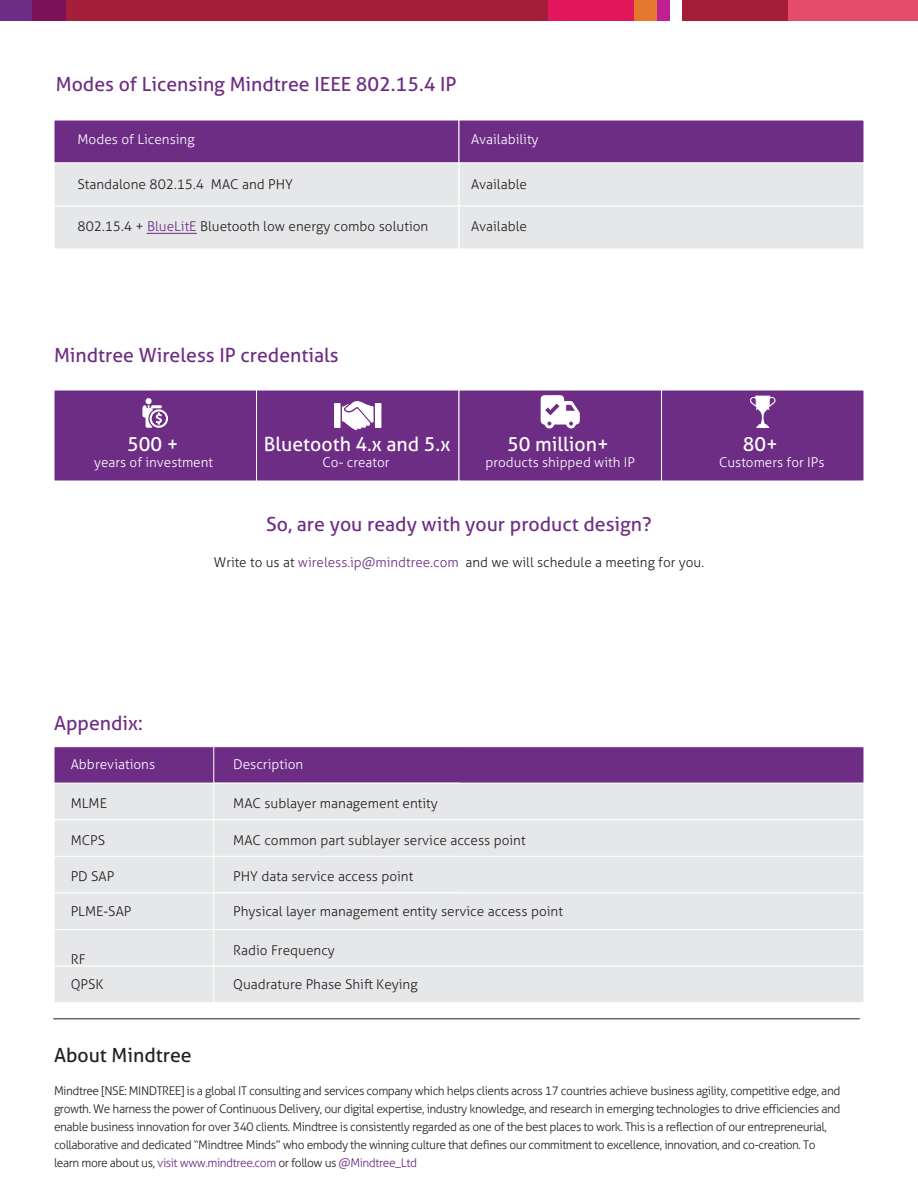
<style>
.page{position:relative;width:918px;height:1188px;background:#fff}
.page>*{position:absolute;margin:0;border:0;box-sizing:border-box;transform-origin:0 0}
.t1{font:19.5px "Aller Typo";color:#6e2d85}
.t2{font:19.5px "Aller Typo";color:#fff}
.t3{font:19.5px "Aller Typo";color:#231f20}
.t4{font:300 13.5px "Aller Typo";color:#231f20}
.t5{font:300 13.5px "Aller Typo";color:#fff}
.t6{font:300 12px/18px "Aller Typo";letter-spacing:-.04em;color:#231f20}
.s1{color:#6e2d85}
.s2{color:#6c2888}
</style>
<div class="page">
<div style="left:770px;top:0;width:148px;height:20px;background:#e34d69"></div>
<div style="left:657px;top:0;width:13px;height:20px;background:#be208f"></div>
<div style="left:634px;top:0;width:23px;height:20px;background:#e57830"></div>
<div style="left:682px;top:0;width:106px;height:20px;background:#a41d39"></div>
<div style="left:57px;top:0;width:491px;height:20px;background:#a41d39"></div>
<div style="left:548px;top:0;width:86px;height:20px;background:#e2165b"></div>
<div style="left:0;top:0;width:36px;height:20px;background:#6e2d85"></div>
<div style="left:32px;top:0;width:33px;height:20px;background:#7c1158"></div>
<hr style="left:54px;top:1018px;width:806px;height:1px;background:#231f20">
<div style="left:54px;top:120px;width:405px;height:43px;background:#6e2d85;border:1px solid #fff"></div>
<div style="left:459px;top:120px;width:405px;height:43px;background:#6e2d85;border:1px solid #fff"></div>
<div style="left:54px;top:163px;width:405px;height:43px;background:#e6e7e9;border:1px solid #fff"></div>
<div style="left:459px;top:163px;width:405px;height:43px;background:#e6e7e9;border:1px solid #fff"></div>
<div style="left:54px;top:206px;width:405px;height:43px;background:#e6e7e9;border:1px solid #fff"></div>
<div style="left:459px;top:206px;width:405px;height:43px;background:#e6e7e9;border:1px solid #fff"></div>
<hr style="left:147px;top:233px;width:50px;height:1px;background:#6e2d85">
<div style="left:54px;top:390px;width:203px;height:91px;background:#6e2d85"></div>
<svg style="left:142px;top:398px;width:26px;height:30px"></svg>
<div style="left:256px;top:390px;width:203px;height:91px;background:#6e2d85;border:1px solid #fff"></div>
<svg style="left:334px;top:401px;width:47px;height:29px"></svg>
<div style="left:459px;top:390px;width:203px;height:91px;background:#6e2d85"></div>
<svg style="left:541px;top:395px;width:39px;height:33px"></svg>
<div style="left:661px;top:390px;width:203px;height:91px;background:#6e2d85"></div>
<svg style="left:750px;top:396px;width:26px;height:32px"></svg>
<div style="left:54px;top:746px;width:405px;height:38px;background:#6e2d85;border:1px solid #fff"></div>
<div style="left:213px;top:746px;width:651px;height:38px;background:#6e2d85;border:1px solid #fff"></div>
<div style="left:54px;top:783px;width:405px;height:37px;background:#e6e7e9;border:1px solid #fff"></div>
<div style="left:213px;top:783px;width:651px;height:37px;background:#e6e7e9;border:1px solid #fff"></div>
<div style="left:54px;top:819px;width:405px;height:38px;background:#e6e7e9;border:1px solid #fff"></div>
<div style="left:213px;top:819px;width:651px;height:38px;background:#e6e7e9;border:1px solid #fff"></div>
<div style="left:54px;top:856px;width:405px;height:37px;background:#e6e7e9;border:1px solid #fff"></div>
<div style="left:213px;top:856px;width:651px;height:37px;background:#e6e7e9;border:1px solid #fff"></div>
<div style="left:54px;top:893px;width:405px;height:37px;background:#e6e7e9;border:1px solid #fff"></div>
<div style="left:213px;top:893px;width:651px;height:37px;background:#e6e7e9;border:1px solid #fff"></div>
<div style="left:54px;top:929px;width:405px;height:37px;background:#e6e7e9;border:1px solid #fff"></div>
<div style="left:213px;top:929px;width:651px;height:37px;background:#e6e7e9;border:1px solid #fff"></div>
<div style="left:54px;top:966px;width:405px;height:37px;background:#e6e7e9;border:1px solid #fff"></div>
<div style="left:213px;top:966px;width:651px;height:37px;background:#e6e7e9;border:1px solid #fff"></div>
<h1 class="t1" style="left:56px;top:73px;width:402px">Modes of Licensing Mindtree IEEE 802.15.4 IP</h1>
<p class="t5" style="left:77px;top:132px;width:119px">Modes of Licensing</p>
<p class="t4" style="left:77px;top:176px;width:217px">Standalone 802.15.4 MAC and PHY</p>
<p class="t4" style="left:77px;top:218px;width:352px">802.15.4 + <span class="s1">BlueLitE</span> Bluetooth low energy combo solution</p>
<p class="t5" style="left:471px;top:132px;width:69px">Availability</p>
<p class="t4" style="left:471px;top:176px;width:58px">Available</p>
<p class="t4" style="left:471px;top:218px;width:58px">Available</p>
<h1 class="t1" style="left:54px;top:343px;width:286px">Mindtree Wireless IP credentials</h1>
<h1 class="t2" style="left:127px;top:432px;width:53px">500 +</h1>
<p class="t5" style="left:94px;top:455px;width:121px">years of investment</p>
<h1 class="t2" style="left:264px;top:432px;width:188px">Bluetooth 4.x and 5.x</h1>
<p class="t5" style="left:323px;top:455px;width:68px">Co- creator</p>
<h1 class="t2" style="left:507px;top:432px;width:103px">50 million+</h1>
<p class="t5" style="left:486px;top:455px;width:151px">products shipped with IP</p>
<h1 class="t2" style="left:743px;top:432px;width:37px">80+</h1>
<p class="t5" style="left:719px;top:455px;width:107px">Customers for IPs</p>
<h1 class="t1" style="left:266px;top:512px;width:387px">So, are you ready with your product design?</h1>
<p class="t4" style="left:214px;top:554px;width:492px">Write to us at <span class="s1">wireless.ip@mindtree.com</span> and we will schedule a meeting for you.</p>
<h1 class="t1" style="left:54px;top:711px;width:90px">Appendix:</h1>
<p class="t5" style="left:71px;top:756px;width:86px">Abbreviations</p>
<p class="t5" style="left:233px;top:756px;width:72px">Description</p>
<p class="t4" style="left:71px;top:795px;width:38px">MLME</p>
<p class="t4" style="left:233px;top:795px;width:206px">MAC sublayer management entity</p>
<p class="t4" style="left:71px;top:832px;width:36px">MCPS</p>
<p class="t4" style="left:233px;top:832px;width:294px">MAC common part sublayer service access point</p>
<p class="t4" style="left:71px;top:868px;width:45px">PD SAP</p>
<p class="t4" style="left:233px;top:868px;width:182px">PHY data service access point</p>
<p class="t4" style="left:71px;top:903px;width:62px">PLME-SAP</p>
<p class="t4" style="left:233px;top:903px;width:331px">Physical layer management entity service access point</p>
<p class="t4" style="left:71px;top:951px;width:16px">RF</p>
<p class="t4" style="left:233px;top:942px;width:103px">Radio Frequency</p>
<p class="t4" style="left:71px;top:976px;width:34px">QPSK</p>
<p class="t4" style="left:233px;top:976px;width:186px">Quadrature Phase Shift Keying</p>
<h1 class="t3" style="left:54px;top:1043px;width:139px">About Mindtree</h1>
<p class="t6" style="left:54px;top:1081px;width:788px">Mindtree [NSE: MINDTREE] is a global IT consulting and services company which helps clients across 17 countries achieve business agility, competitive edge, and growth. We harness the power of Continuous Delivery, our digital expertise, industry knowledge, and research in emerging technologies to drive efficiencies and enable business innovation for over 340 clients. Mindtree is consistently regarded as one of the best places to work. This is a reflection of our entrepreneurial, collaborative and dedicated “Mindtree Minds” who embody the winning culture that defines our commitment to excellence, innovation, and co-creation. To learn more about us, <span class="s2">visit www.mindtree.com</span> or follow us <span class="s2">@Mindtree_Ltd</span></p>
</div>
